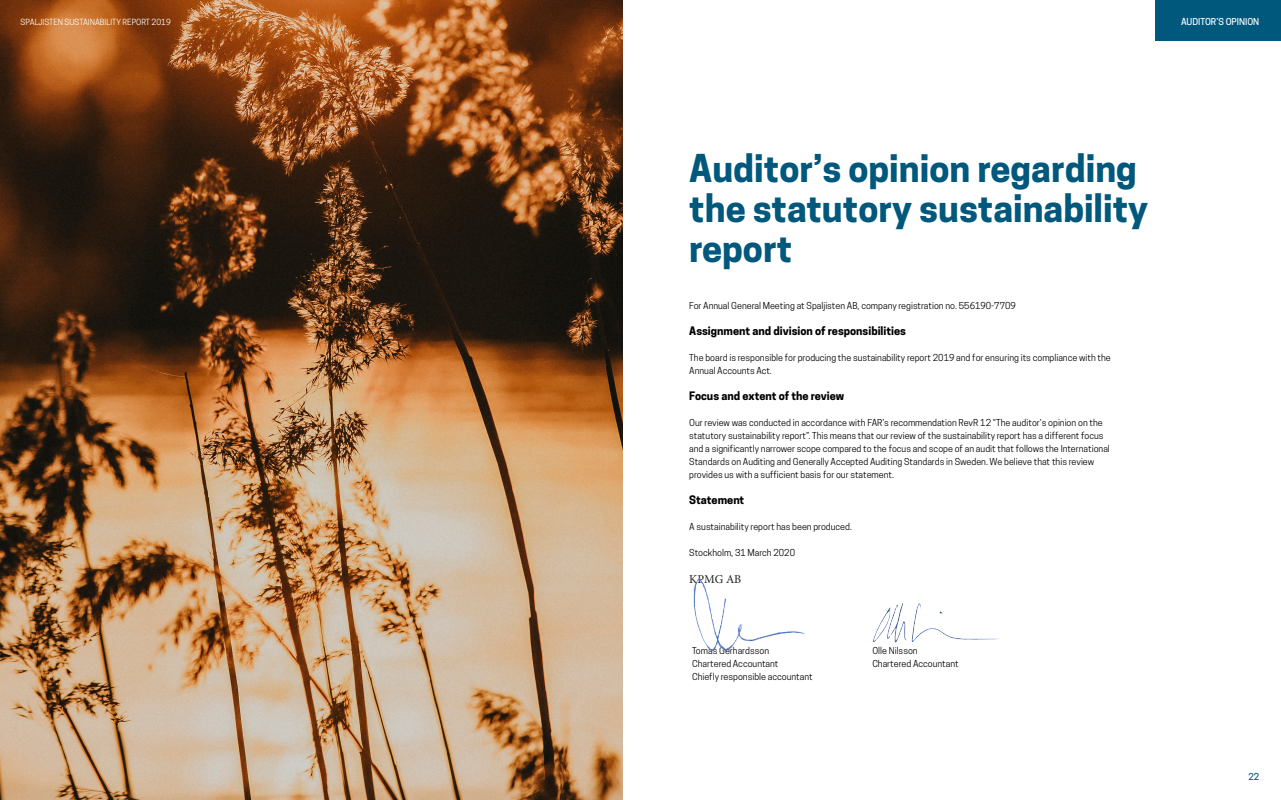
<style>
.page{position:relative;width:1281px;height:800px;background:#fff}
.page>*{position:absolute;margin:0;border:0;box-sizing:border-box;transform-origin:0 0}
.t1{font:700 36px/40px "Cooper Hewitt";color:#00587c}
.t2{font:12px "Minion Pro";color:#231f20}
.t3{font:700 11px "Cooper Hewitt";color:#000}
.t4{font:9px/13px "Cooper Hewitt";color:#000}
.t5{font:500 9px "Cooper Hewitt";color:#fff}
.t6{font:500 9px "Cooper Hewitt";color:#00587c}
.t7{font:8px "Cooper Hewitt";color:#fff}
</style>
<div class="page">
<img style="left:0;top:0;width:622px;height:800px">
<div style="left:1155px;top:0;width:125px;height:40px;background:#00587c"></div>
<img style="left:872px;top:603px;width:128px;height:40px">
<img style="left:693px;top:578px;width:112px;height:73px">
<p class="t7" style="left:21px;top:18px;width:152px">SPALJISTEN SUSTAINABILITY REPORT 2019</p>
<p class="t5" style="left:1180px;top:16px;width:80px">AUDITOR’S OPINION</p>
<p class="t1" style="left:689px;top:148px;width:460px">Auditor’s opinion regarding the statutory sustainability report</p>
<p class="t4" style="left:689px;top:299px;width:328px">For Annual General Meeting at Spaljisten AB, company registration no. 556190-7709</p>
<p class="t3" style="left:689px;top:324px;width:218px">Assignment and division of responsibilities</p>
<p class="t4" style="left:689px;top:351px;width:423px">The board is responsible for producing the sustainability report 2019 and for ensuring its compliance with the<br>Annual Accounts Act.</p>
<p class="t3" style="left:689px;top:389px;width:156px">Focus and extent of the review</p>
<p class="t4" style="left:689px;top:416px;width:422px">Our review was conducted in accordance with FAR’s recommendation RevR 12 “The auditor’s opinion on the statutory sustainability report”. This means that our review of the sustainability report has a different focus and a significantly narrower scope compared to the focus and scope of an audit that follows the International Standards on Auditing and Generally Accepted Auditing Standards in Sweden. We believe that this review provides us with a sufficient basis for our statement.</p>
<p class="t3" style="left:689px;top:493px;width:57px">Statement</p>
<p class="t4" style="left:689px;top:520px;width:164px">A sustainability report has been produced.</p>
<p class="t4" style="left:689px;top:546px;width:107px">Stockholm, 31 March 2020</p>
<p class="t2" style="left:689px;top:571px;width:54px">KPMG AB</p>
<p class="t4" style="left:692px;top:644px;width:78px">Tomas Gerhardsson</p>
<p class="t4" style="left:872px;top:644px;width:47px">Olle Nilsson</p>
<p class="t4" style="left:692px;top:657px;width:88px">Chartered Accountant</p>
<p class="t4" style="left:872px;top:657px;width:88px">Chartered Accountant</p>
<p class="t4" style="left:692px;top:670px;width:122px">Chiefly responsible accountant</p>
<p class="t6" style="left:1248px;top:771px;width:12px">22</p>
</div>
